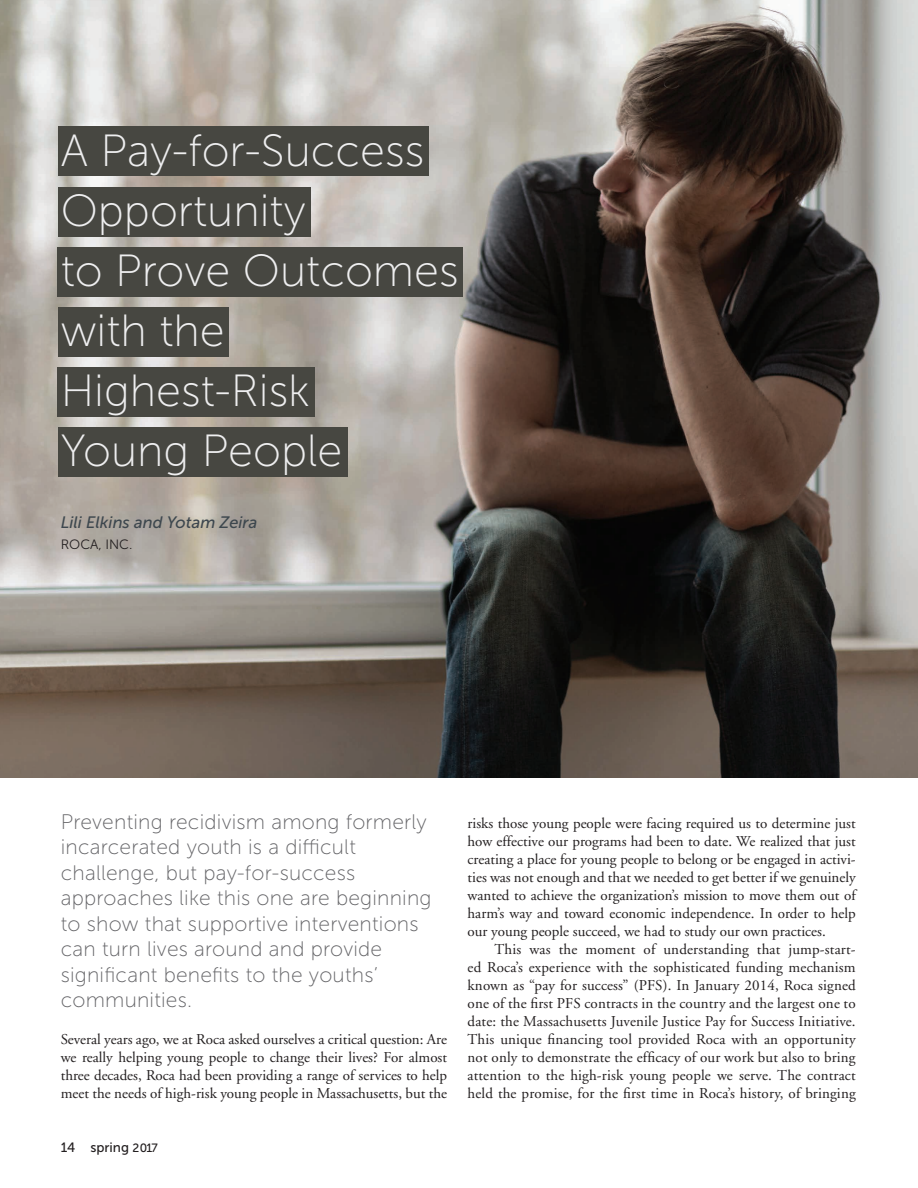
<style>
.page{position:relative;width:918px;height:1188px;background:#fff}
.page>*{position:absolute;margin:0;border:0;box-sizing:border-box;transform-origin:0 0}
.t1{font:45px/60px "Museo Sans 100";color:#eeeeef}
.CAPTION-article{font:21px/25.5px "Museo Sans 100";letter-spacing:.01em;color:#636366}
.t2{font:italic 16.5px "Museo Sans 500";color:#3d474e}
.BODY-no_indents{font:15px/18px "Adobe Garamond";color:#231f20;text-align:justify}
.BODY-text{font:15px/18px "Adobe Garamond";letter-spacing:.01em;color:#231f20;text-align:justify}
.t3{font:13.5px "Museo Sans 500";color:#231f20}
.t4{font:13.5px "Museo Sans 300";color:#231f20}
.s1{font-size:12px}
</style>
<div class="page">
<img style="left:0;top:0;width:918px;height:778px">
<div style="left:58px;top:127px;width:370px;height:49px;background:#474741"></div>
<div style="left:58px;top:187px;width:252px;height:49px;background:#474741"></div>
<div style="left:58px;top:247px;width:405px;height:49px;background:#474741"></div>
<div style="left:58px;top:428px;width:289px;height:49px;background:#474741"></div>
<div style="left:58px;top:368px;width:257px;height:49px;background:#474741"></div>
<div style="left:58px;top:307px;width:170px;height:50px;background:#474741"></div>
<p class="t1" style="left:61px;top:121px;width:399px">A Pay-for-Success<br>Opportunity<br>to Prove Outcomes with the<br>Highest-Risk<br>Young People</p>
<p class="t2" style="left:61px;top:513px;width:198px">Lili Elkins and Yotam Zeira</p>
<p class="t4" style="left:61px;top:537px;width:73px">ROCA, INC.</p>
<p class="CAPTION-article" style="left:61px;top:809px;width:372px">Preventing recidivism among formerly incarcerated youth is a difficult challenge, but pay-for-success approaches like this one are beginning to show that supportive interventions can turn lives around and provide significant benefits to the youths’ communities.</p>
<p class="BODY-no_indents" style="left:61px;top:1031px;width:388px">Several years ago, we at Roca asked ourselves a critical question: Are we really helping young people to change their lives? For almost three decades, Roca had been providing a range of services to help meet the needs of high-risk young people in Massachusetts, but the</p>
<p class="t3" style="left:61px;top:1140px;width:99px">14 spring <span class="s1">2017</span></p>
<p class="BODY-no_indents" style="left:468px;top:815px;width:390px">risks those young people were facing required us to determine just how effective our programs had been to date. We realized that just creating a place for young people to belong or be engaged in activi&shy;ties was not enough and that we needed to get better if we genuinely wanted to achieve the organization’s mission to move them out of harm’s way and toward economic independence. In order to help our young people succeed, we had to study our own practices.</p>
<p class="BODY-text" style="left:468px;top:941px;width:390px;text-indent:27px">This was the moment of understanding that jump-start&shy;ed Roca’s experience with the sophisticated funding mechanism known as “pay for success” (PFS). In January 2014, Roca signed one of the first PFS contracts in the country and the largest one to date: the Massachusetts Juvenile Justice Pay for Success Initiative.<br>This unique financing tool provided Roca with an opportunity not only to demonstrate the efficacy of our work but also to bring attention to the high-risk young people we serve. The contract held the promise, for the first time in Roca’s history, of bringing</p>
</div>
